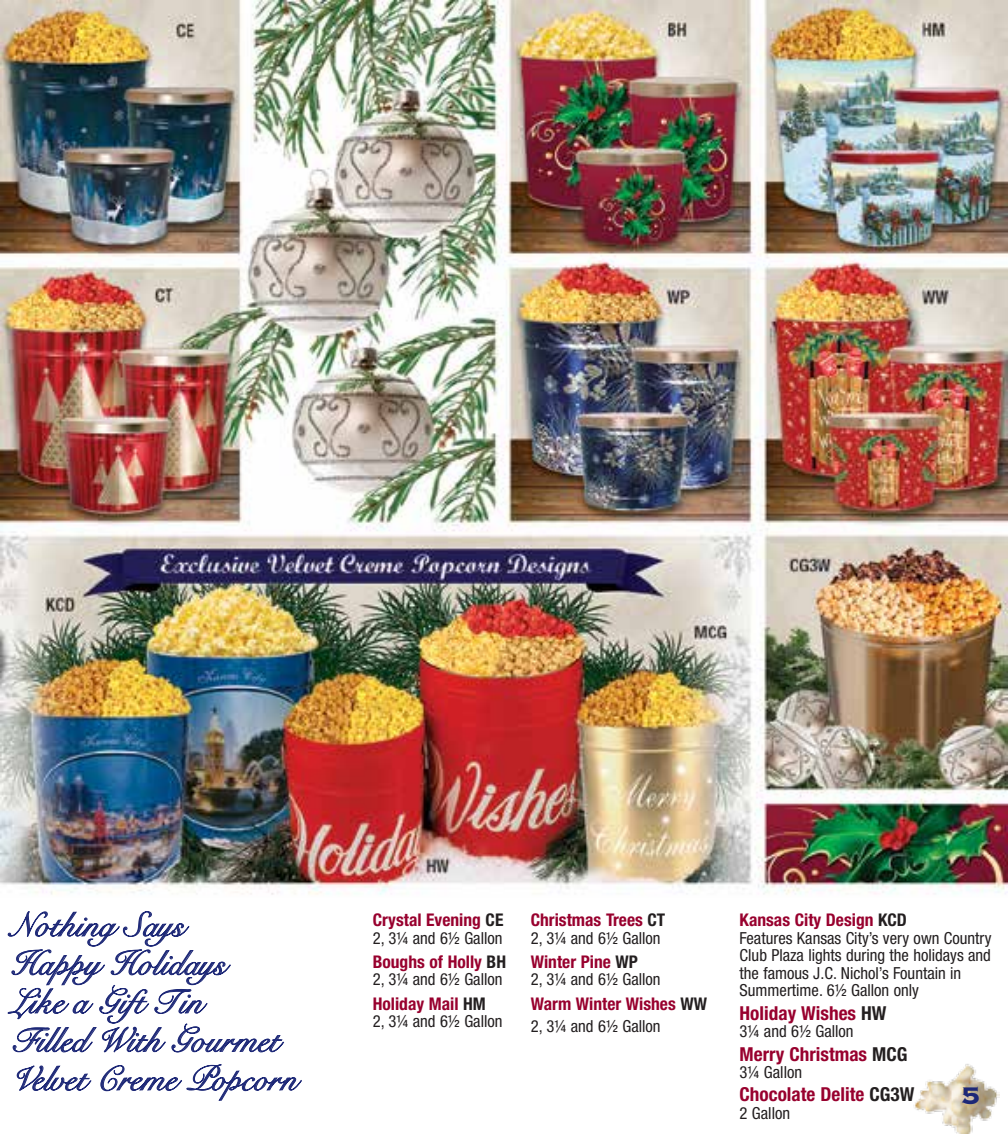
<style>
.page{position:relative;width:1008px;height:1134px;background:#fff}
.page>*{position:absolute;margin:0;border:0;box-sizing:border-box;transform-origin:0 0}
.t1{font:35px/38.5px "Bravo Script S Si";color:#1d2877}
.t2{font:31.5px "Copperplate Thirty Three BC";color:#1d2877}
.t3{font:700 condensed 19.25px "Helvetica Neue";color:#98002e}
.t4{font:700 condensed 17.5px "Helvetica Neue";color:#98002e}
.t5{font:condensed 16.62px/17.5px "Helvetica Neue";color:#231f20}
.s1{color:#231f20}
</style>
<div class="page">
<svg style="left:8px;top:911px;width:276px;height:142px"></svg>
<svg style="left:17px;top:1065px;width:75px;height:26px"></svg>
<svg style="left:100px;top:1064px;width:202px;height:37px"></svg>
<img style="left:0;top:0;width:1008px;height:895px">
<img style="left:913px;top:1064px;width:86px;height:70px">
<h1 class="t1" style="left:19px;top:906px;width:289px">NothingSays<br>HappyHolidays<br>Like a Gift Tin<br>Filled With Gourmet<br>Velvet Creme Popcorn</h1>
<p class="t4" style="left:373px;top:909px;width:132px">Crystal Evening <span class="s1">CE</span></p>
<p class="t5" style="left:373px;top:929px;width:131px">2, 3¼ and 6½ Gallon</p>
<p class="t4" style="left:373px;top:951px;width:135px">Boughs of Holly <span class="s1">BH</span></p>
<p class="t5" style="left:373px;top:971px;width:131px">2, 3¼ and 6½ Gallon</p>
<p class="t4" style="left:373px;top:993px;width:115px">Holiday Mail <span class="s1">HM</span></p>
<p class="t5" style="left:373px;top:1013px;width:131px">2, 3¼ and 6½ Gallon</p>
<p class="t4" style="left:531px;top:909px;width:136px">Christmas Trees <span class="s1">CT</span></p>
<p class="t5" style="left:531px;top:929px;width:131px">2, 3¼ and 6½ Gallon</p>
<p class="t4" style="left:531px;top:951px;width:109px">Winter Pine <span class="s1">WP</span></p>
<p class="t5" style="left:531px;top:971px;width:131px">2, 3¼ and 6½ Gallon</p>
<p class="t4" style="left:531px;top:993px;width:178px">Warm Winter Wishes <span class="s1">WW</span></p>
<p class="t5" style="left:531px;top:1018px;width:131px">2, 3¼ and 6½ Gallon</p>
<p class="t4" style="left:740px;top:909px;width:169px">Kansas City Design <span class="s1">KCD</span></p>
<p class="t5" style="left:740px;top:929px;width:253px">Features Kansas City’s very own Country Club Plaza lights during the holidays and the famous J.C. Nichol’s Fountain in Summertime. 6½ Gallon only</p>
<p class="t3" style="left:740px;top:1001px;width:148px">Holiday Wishes <span class="s1">HW</span></p>
<p class="t5" style="left:740px;top:1022px;width:116px">3¼ and 6½ Gallon</p>
<p class="t3" style="left:740px;top:1042px;width:169px">Merry Christmas <span class="s1">MCG</span></p>
<p class="t5" style="left:740px;top:1063px;width:64px">3¼ Gallon</p>
<p class="t3" style="left:740px;top:1083px;width:176px">Chocolate Delite <span class="s1">CG3W</span></p>
<p class="t5" style="left:740px;top:1104px;width:52px">2 Gallon</p>
<h2 class="t2" style="left:961px;top:1080px;width:21px">5</h2>
</div>
